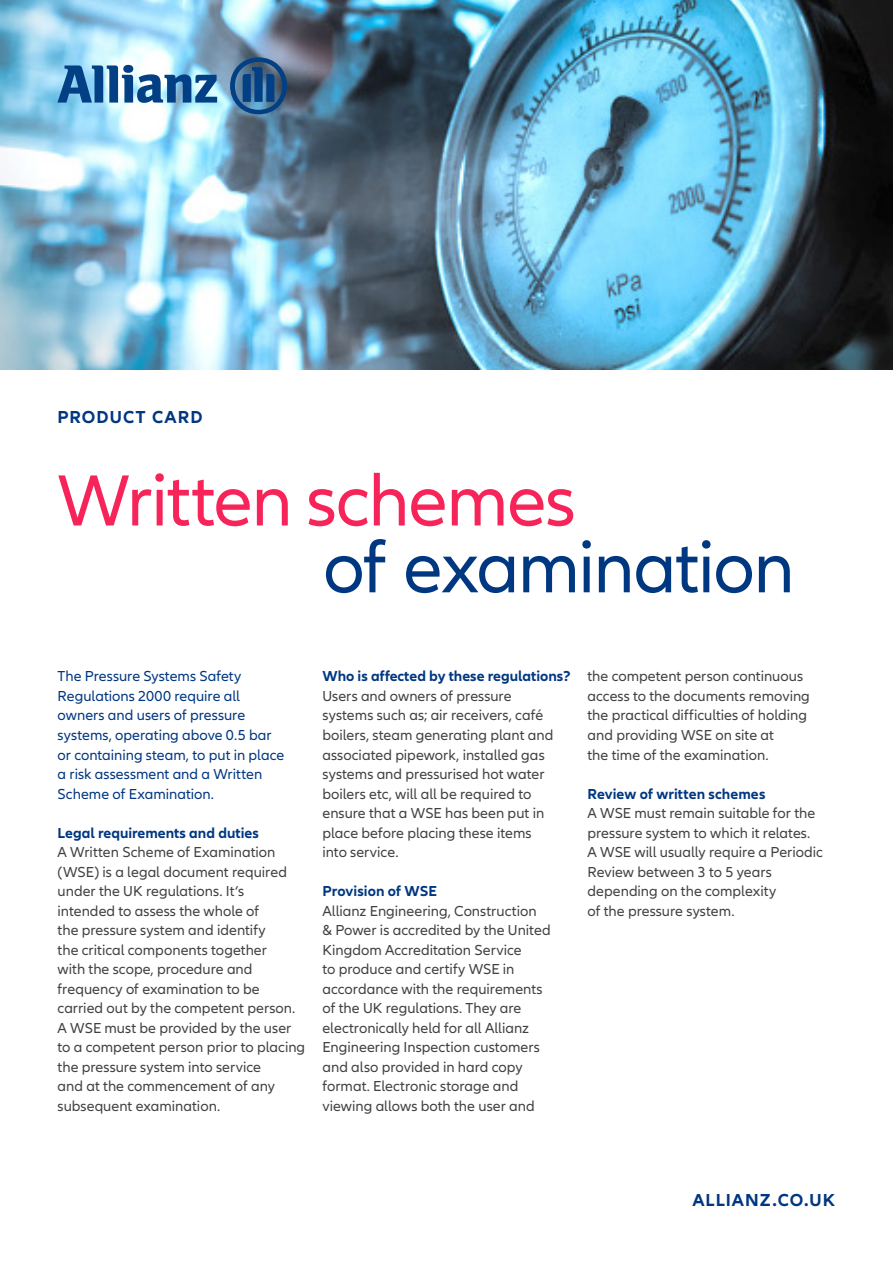
<style>
.page{position:relative;width:893px;height:1263px;background:#fff}
.page>*{position:absolute;margin:0;border:0;box-sizing:border-box;transform-origin:0 0}
.t1{font:75px "Allianz Neo";letter-spacing:-.015em;color:#f62459}
.t2{font:75px "Allianz Neo";letter-spacing:-.02em;color:#003781}
.t3{font:700 18px "Allianz Neo";letter-spacing:.06em;color:#003781}
.t4{font:15px/19.5px "Allianz Neo";color:#414141}
.t5{font:15px/19.5px "Allianz Neo";color:#003781}
.t6{font:700 15px "Allianz Neo";color:#003781}
</style>
<div class="page">
<img style="left:0;top:0;width:893px;height:369px">
<svg style="left:57px;top:65px;width:160px;height:38px;background:#5d90bc"></svg>
<svg style="left:230px;top:57px;width:57px;height:57px;background:#366290"></svg>
<p class="t3" style="left:57px;top:406px;width:147px">PRODUCT CARD</p>
<h1 class="t1" style="left:57px;top:458px;width:520px">Written schemes</h1>
<h1 class="t2" style="left:323px;top:525px;width:473px">of examination</h1>
<p class="t5" style="left:58px;top:667px;width:228px">The Pressure Systems Safety<br>Regulations 2000 require all owners and users of pressure systems, operating above 0.5 bar or containing steam, to put in place a risk assessment and a Written<br>Scheme of Examination.</p>
<p class="t6" style="left:58px;top:824px;width:203px">Legal requirements and duties</p>
<p class="t4" style="left:58px;top:843px;width:249px">A Written Scheme of Examination (WSE) is a legal document required under the UK regulations. It‘s intended to assess the whole of<br>the pressure system and identify<br>the critical components together<br>with the scope, procedure and frequency of examination to be carried out by the competent person.<br>A WSE must be provided by the user to a competent person prior to placing the pressure system into service<br>and at the commencement of any subsequent examination.</p>
<p class="t6" style="left:322px;top:668px;width:250px">Who is affected by these regulations?</p>
<p class="t4" style="left:322px;top:687px;width:232px">Users and owners of pressure systems such as; air receivers, café boilers, steam generating plant and associated pipework, installed gas systems and pressurised hot water boilers etc, will all be required to ensure that a WSE has been put in place before placing these items into service.</p>
<p class="t6" style="left:322px;top:882px;width:116px">Provision of WSE</p>
<p class="t4" style="left:322px;top:901px;width:230px">Allianz Engineering, Construction<br>&amp; Power is accredited by the United<br>Kingdom Accreditation Service<br>to produce and certify WSE in accordance with the requirements of the UK regulations. They are electronically held for all Allianz<br>Engineering Inspection customers and also provided in hard copy format. Electronic storage and viewing allows both the user and</p>
<p class="t4" style="left:587px;top:667px;width:224px">the competent person continuous access to the documents removing the practical difficulties of holding and providing WSE on site at<br>the time of the examination.</p>
<p class="t6" style="left:587px;top:785px;width:179px">Review of written schemes</p>
<p class="t4" style="left:587px;top:804px;width:237px">A WSE must remain suitable for the pressure system to which it relates.<br>A WSE will usually require a Periodic<br>Review between 3 to 5 years depending on the complexity<br>of the pressure system.</p>
<p class="t3" style="left:692px;top:1189px;width:144px">ALLIANZ.CO.UK</p>
</div>
